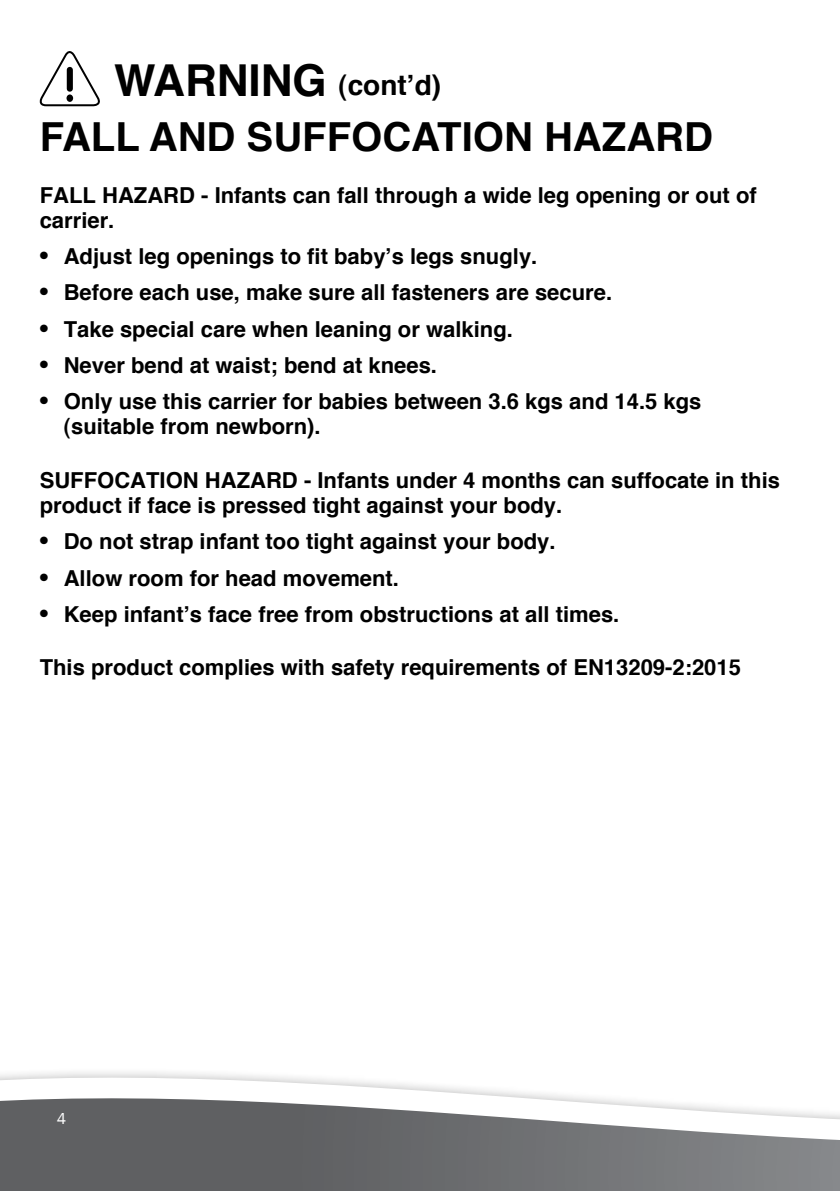
<style>
.page{position:relative;width:840px;height:1191px;background:#fff}
.page>*{position:absolute;margin:0;border:0;box-sizing:border-box;transform-origin:0 0}
.t1{font:700 40px "Helvetica";color:#000}
.t2{font:700 28px "Helvetica";color:#000}
.t3{font:700 22px/25px "Helvetica";color:#000}
.t4{font:16px "Franklin Gothic";color:#fff}
.s1{font-size:44px}
.s2{font-weight:400;font-size:24px}
</style>
<div class="page">
<svg style="left:0;top:1072px;width:839px;height:119px"></svg>
<svg style="left:39px;top:51px;width:61px;height:56px"></svg>
<p class="t2" style="left:114px;top:60px;width:328px"><span class="s1">WARNING</span> (cont’d)</p>
<h1 class="t1" style="left:40px;top:101px;width:674px">FALL AND SUFFOCATION HAZARD</h1>
<p class="t3" style="left:40px;top:181px;width:718px">FALL HAZARD - Infants can fall through a wide leg opening or out of carrier.</p>
<p class="t3" style="left:40px;top:243px;width:499px"><span class="s2">•</span> Adjust leg openings to fit baby’s legs snugly.</p>
<p class="t3" style="left:40px;top:279px;width:573px"><span class="s2">•</span> Before each use, make sure all fasteners are secure.</p>
<p class="t3" style="left:40px;top:315px;width:474px"><span class="s2">•</span> Take special care when leaning or walking.</p>
<p class="t3" style="left:40px;top:352px;width:398px"><span class="s2">•</span> Never bend at waist; bend at knees.</p>
<p class="t3" style="left:64px;top:388px;width:639px;text-indent:-24px"><span class="s2">•</span> Only use this carrier for babies between 3.6 kgs and 14.5 kgs (suitable from newborn).</p>
<p class="t3" style="left:40px;top:466px;width:741px">SUFFOCATION HAZARD - Infants under 4 months can suffocate in this product if face is pressed tight against your body.</p>
<p class="t3" style="left:40px;top:528px;width:517px"><span class="s2">•</span> Do not strap infant too tight against your body.</p>
<p class="t3" style="left:40px;top:564px;width:360px"><span class="s2">•</span> Allow room for head movement.</p>
<p class="t3" style="left:40px;top:600px;width:581px"><span class="s2">•</span> Keep infant’s face free from obstructions at all times.</p>
<p class="t3" style="left:40px;top:654px;width:702px">This product complies with safety requirements of EN13209-2:2015</p>
<p class="t4" style="left:57px;top:1109px;width:11px">4</p>
</div>
